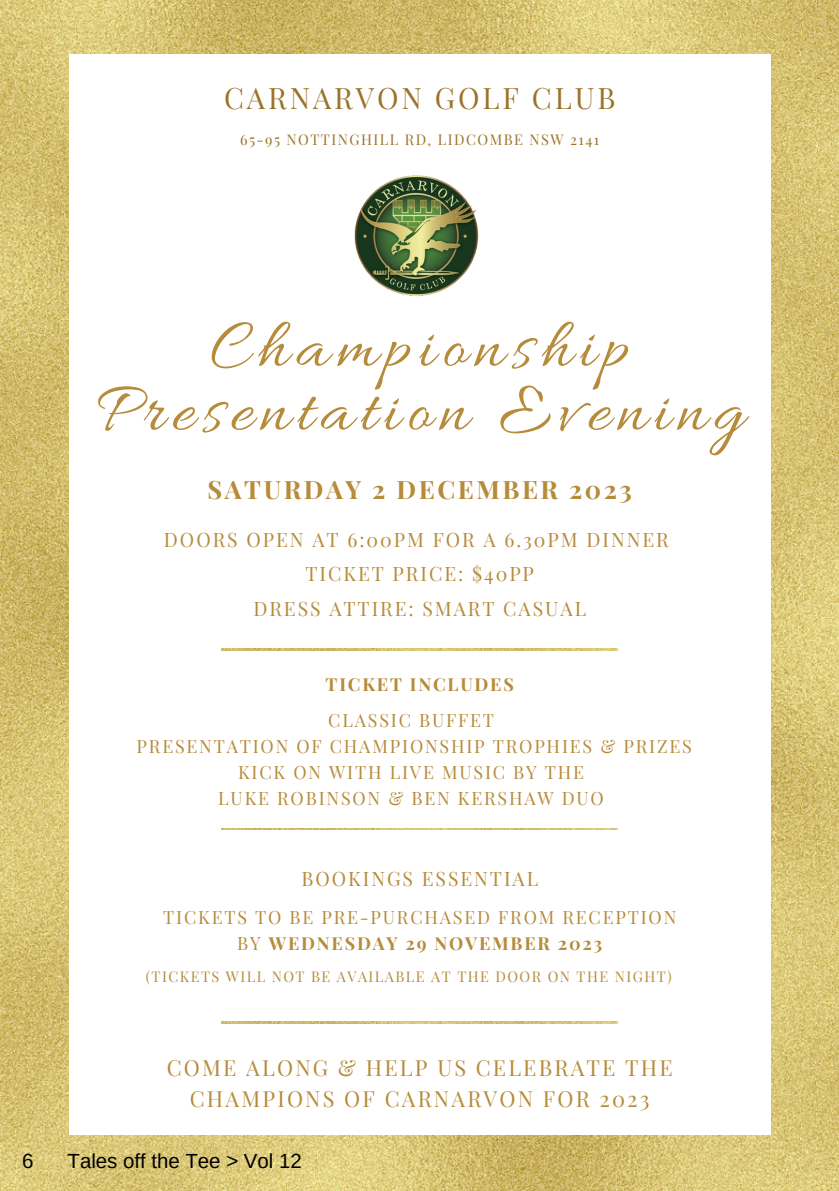
<style>
.page{position:relative;width:839px;height:1191px;background:#fff}
.page>*{position:absolute;margin:0;border:0;box-sizing:border-box;transform-origin:0 0}
.t1{font:71.8px "Allura";letter-spacing:.1em;color:#b68b3a}
.t2{font:29px "Playfair Display";letter-spacing:.1em;color:#9b7327}
.t3{font:700 25.4px "Playfair Display";letter-spacing:.1em;color:#b68b3a}
.t4{font:21.8px/31.6px "Playfair Display";letter-spacing:.1em;color:#b68b3a;text-align:center}
.t5{font:20.4px "Arimo";color:#000}
.t6{font:19.4px "Playfair Display";letter-spacing:.1em;color:#b68b3a}
.t7{font:18px/26.2px "Playfair Display";letter-spacing:.1em;color:#b68b3a;text-align:center}
.t8{font:700 18px "Playfair Display";letter-spacing:.1em;color:#b68b3a}
.t9{font:14.4px "Playfair Display";letter-spacing:.1em;color:#b68b3a}
.t10{font:14.4px "Playfair Display";letter-spacing:.1em;color:#9b7327}
.s1{font-weight:700}
</style>
<div class="page">
<img style="left:0;top:0;width:838px;height:1191px">
<div style="left:69px;top:55px;width:701px;height:1080px;background:#fff"></div>
<img style="left:354px;top:175px;width:125px;height:121px">
<img style="left:221px;top:649px;width:396px;height:1px">
<img style="left:221px;top:828px;width:396px;height:2px">
<img style="left:221px;top:1022px;width:396px;height:1px">
<p class="t2" style="left:224px;top:78px;width:393px">CARNARVON GOLF CLUB</p>
<p class="t10" style="left:240px;top:129px;width:360px">65-95 NOTTINGHILL RD, LIDCOMBE NSW 2141</p>
<p class="t1" style="left:210px;top:307px;width:420px">Championship</p>
<p class="t1" style="left:96px;top:371px;width:649px">Presentation Evening</p>
<p class="t3" style="left:207px;top:472px;width:426px">SATURDAY 2 DECEMBER 2023</p>
<p class="t6" style="left:164px;top:526px;width:506px">DOORS OPEN AT 6:00PM FOR A 6.30PM DINNER</p>
<p class="t6" style="left:305px;top:560px;width:230px">TICKET PRICE: $40PP</p>
<p class="t6" style="left:253px;top:595px;width:334px">DRESS ATTIRE: SMART CASUAL</p>
<p class="t8" style="left:325px;top:671px;width:190px">TICKET INCLUDES</p>
<p class="t7" style="left:328px;top:707px;width:167px">CLASSIC BUFFET</p>
<p class="t7" style="left:137px;top:733px;width:556px">PRESENTATION OF CHAMPIONSHIP TROPHIES &amp; PRIZES</p>
<p class="t7" style="left:238px;top:759px;width:347px">KICK ON WITH LIVE MUSIC BY THE</p>
<p class="t7" style="left:218px;top:785px;width:387px">LUKE ROBINSON &amp; BEN KERSHAW DUO</p>
<p class="t6" style="left:301px;top:865px;width:238px">BOOKINGS ESSENTIAL</p>
<p class="t7" style="left:163px;top:903px;width:514px">TICKETS TO BE PRE-PURCHASED FROM RECEPTION<br>BY <span class="s1">WEDNESDAY 29 NOVEMBER 2023</span></p>
<p class="t9" style="left:146px;top:967px;width:527px">(TICKETS WILL NOT BE AVAILABLE AT THE DOOR ON THE NIGHT)</p>
<p class="t4" style="left:167px;top:1051px;width:507px">COME ALONG &amp; HELP US CELEBRATE THE<br>CHAMPIONS OF CARNARVON FOR 2023</p>
<p class="t5" style="left:22px;top:1150px;width:13px">6</p>
<p class="t5" style="left:68px;top:1150px;width:236px">Tales off the Tee &gt; Vol 12</p>
</div>
